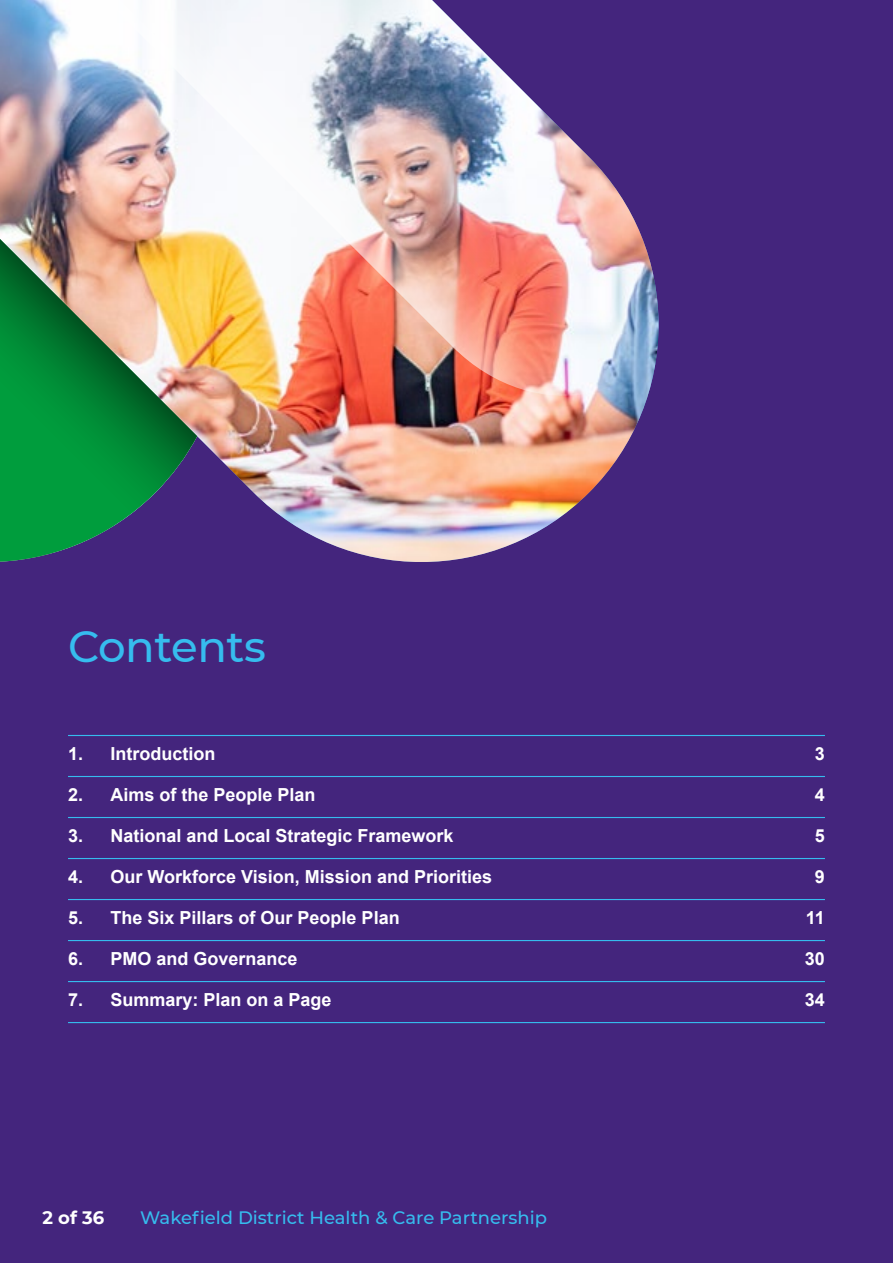
<style>
.page{position:relative;width:893px;height:1263px;background:#44257d}
.page>*{position:absolute;margin:0;border:0;box-sizing:border-box;transform-origin:0 0}
.t1{font:500 43.5px "Montserrat";letter-spacing:-.01em;color:#36bcee}
.t2{font:700 18px "Arial";color:#fff}
.t3{font:500 18px "Montserrat";color:#36bcee}
.t4{font:700 18px "Montserrat";color:#fff}
</style>
<div class="page">
<img style="left:197px;top:432px;width:436px;height:130px">
<img style="left:0;top:0;width:106px;height:239px">
<svg style="left:0;top:239px;width:197px;height:323px"></svg>
<img style="left:106px;top:0;width:552px;height:432px">
<hr style="left:68px;top:735px;width:757px;height:1px;background:#36bcee">
<hr style="left:68px;top:776px;width:757px;height:1px;background:#36bcee">
<hr style="left:68px;top:817px;width:757px;height:1px;background:#36bcee">
<hr style="left:68px;top:858px;width:757px;height:1px;background:#36bcee">
<hr style="left:68px;top:899px;width:757px;height:1px;background:#36bcee">
<hr style="left:68px;top:940px;width:757px;height:1px;background:#36bcee">
<hr style="left:68px;top:981px;width:757px;height:1px;background:#36bcee">
<hr style="left:68px;top:1022px;width:757px;height:1px;background:#36bcee">
<h1 class="t1" style="left:68px;top:616px;width:199px">Contents</h1>
<p class="t2" style="left:68px;top:742px;width:149px">1. Introduction</p>
<p class="t2" style="left:815px;top:742px;width:12px">3</p>
<p class="t2" style="left:68px;top:783px;width:249px">2. Aims of the People Plan</p>
<p class="t2" style="left:815px;top:783px;width:12px">4</p>
<p class="t2" style="left:68px;top:824px;width:387px">3. National and Local Strategic Framework</p>
<p class="t2" style="left:815px;top:824px;width:12px">5</p>
<p class="t2" style="left:68px;top:865px;width:425px">4. Our Workforce Vision, Mission and Priorities</p>
<p class="t2" style="left:815px;top:865px;width:12px">9</p>
<p class="t2" style="left:68px;top:906px;width:333px">5. The Six Pillars of Our People Plan</p>
<p class="t2" style="left:806px;top:906px;width:21px">11</p>
<p class="t2" style="left:68px;top:947px;width:231px">6. PMO and Governance</p>
<p class="t2" style="left:805px;top:947px;width:22px">30</p>
<p class="t2" style="left:68px;top:988px;width:265px">7. Summary: Plan on a Page</p>
<p class="t2" style="left:805px;top:988px;width:22px">34</p>
<p class="t4" style="left:43px;top:1204px;width:63px">2 of 36</p>
<p class="t3" style="left:140px;top:1205px;width:408px">Wakefield District Health &amp; Care Partnership</p>
</div>
